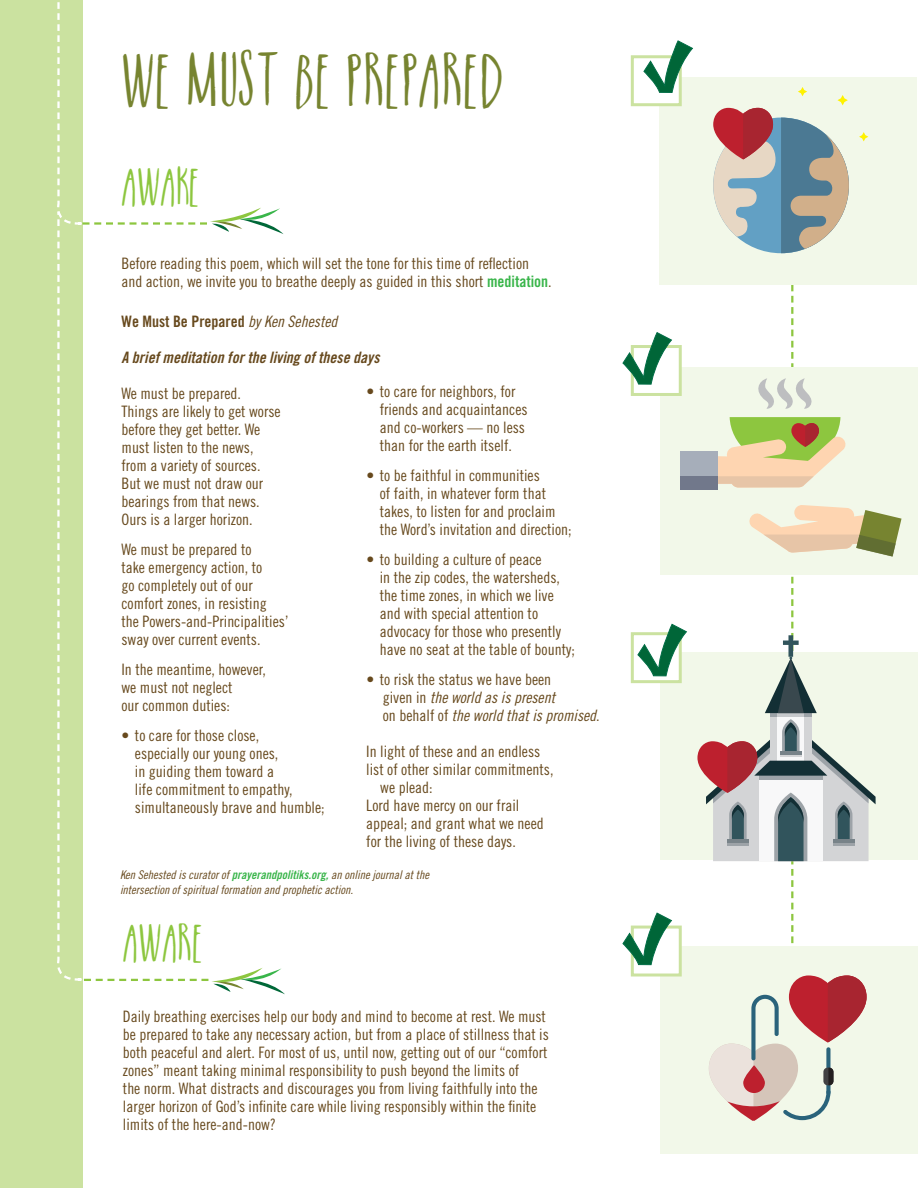
<style>
.page{position:relative;width:918px;height:1188px;background:#fff}
.page>*{position:absolute;margin:0;border:0;box-sizing:border-box;transform-origin:0 0}
.t1{font:42.9px "Supernova";color:#778430}
.t2{font:30px "Supernova";color:#8dc63f}
.t3{font:15.75px/18px "Trade Gothic LT Std Cn 18";color:#67491d}
.t4{font:15.75px/18px "Trade Gothic LT Std Cn 18 Obl";color:#67491d}
.t5{font:15.75px "Trade Gothic LT Std Bd Cn 20 Obl";color:#67491d}
.t6{font:15.75px "Trade Gothic LT Std Bd Cn 20";color:#67491d}
.t7{font:12px/15px "Trade Gothic LT Std Cn 18 Obl";color:#67491d}
.s1{font-family:"Trade Gothic LT Std Bd Cn 20";color:#39b54a}
.s2{font-family:"Trade Gothic LT Std Cn 18 Obl"}
.s3{font-family:"Trade Gothic LT Std Cn 18"}
.s4{font-family:"Trade Gothic LT Std Bd Cn 20 Obl";color:#39b54a}
</style>
<div class="page">
<div style="left:660px;top:652px;width:258px;height:208px;background:#f2f8e9"></div>
<div style="left:661px;top:947px;width:257px;height:207px;background:#f2f8e9"></div>
<div style="left:660px;top:77px;width:257px;height:208px;background:#f2f8e9"></div>
<div style="left:660px;top:367px;width:258px;height:207px;background:#f2f8e9"></div>
<div style="left:0;top:0;width:82px;height:1188px;background:#cbe2a0"></div>
<svg style="left:57px;top:0;width:227px;height:234px"></svg>
<svg style="left:57px;top:209px;width:92px;height:773px"></svg>
<svg style="left:83px;top:968px;width:202px;height:26px"></svg>
<div style="left:631px;top:345px;width:51px;height:51px;background:#fff;border:3px solid #cbe2a0"></div>
<svg style="left:622px;top:333px;width:50px;height:52px"></svg>
<div style="left:631px;top:632px;width:51px;height:51px;background:#fff;border:3px solid #cbe2a0"></div>
<svg style="left:637px;top:624px;width:50px;height:52px"></svg>
<div style="left:631px;top:55px;width:51px;height:51px;background:#fff;border:3px solid #cbe2a0"></div>
<svg style="left:643px;top:41px;width:50px;height:52px"></svg>
<svg style="left:859px;top:132px;width:9px;height:9px"></svg>
<svg style="left:713px;top:87px;width:136px;height:166px"></svg>
<div style="left:680px;top:451px;width:37px;height:39px;background:#a6aeba"></div>
<div style="left:680px;top:476px;width:37px;height:14px;background:#71788b"></div>
<svg style="left:709px;top:975px;width:158px;height:146px"></svg>
<svg style="left:697px;top:285px;width:205px;height:662px"></svg>
<div style="left:631px;top:926px;width:51px;height:51px;background:#fff;border:3px solid #cbe2a0"></div>
<svg style="left:622px;top:913px;width:50px;height:52px"></svg>
<h1 class="t1" style="left:122px;top:51px;width:384px">WE MUST BE PREPARED</h1>
<h2 class="t2" style="left:122px;top:166px;width:80px">AWAKE</h2>
<p class="t3" style="left:122px;top:254px;width:432px">Before reading this poem, which will set the tone for this time of reflection and action, we invite you to breathe deeply as guided in this short <span class="s1">meditation</span>.</p>
<p class="t6" style="left:122px;top:312px;width:218px">We Must Be Prepared <span class="s2">by Ken Sehested</span></p>
<p class="t5" style="left:122px;top:348px;width:259px">A brief meditation for the living of these days</p>
<p class="t3" style="left:122px;top:384px;width:161px">We must be prepared.<br>Things are likely to get worse before they get better. We must listen to the news, from a variety of sources.<br>But we must not draw our bearings from that news.<br>Ours is a larger horizon.</p>
<p class="t3" style="left:122px;top:540px;width:169px">We must be prepared to<br>take emergency action, to<br>go completely out of our comfort zones, in resisting<br>the Powers-and-Principalities’ sway over current events.</p>
<p class="t3" style="left:122px;top:660px;width:146px">In the meantime, however, we must not neglect<br>our common duties:</p>
<p class="t3" style="left:135px;top:726px;width:191px;text-indent:-13px">• to care for those close,<br>especially our young ones,<br>in guiding them toward a<br>life commitment to empathy, simultaneously brave and humble;</p>
<p class="t3" style="left:380px;top:383px;width:149px;text-indent:-13px">• to care for neighbors, for friends and acquaintances and co-workers — no less than for the earth itself.</p>
<p class="t3" style="left:380px;top:467px;width:193px;text-indent:-13px">• to be faithful in communities<br>of faith, in whatever form that takes, to listen for and proclaim the Word’s invitation and direction;</p>
<p class="t3" style="left:380px;top:551px;width:197px;text-indent:-13px">• to building a culture of peace<br>in the zip codes, the watersheds, the time zones, in which we live and with special attention to advocacy for those who presently have no seat at the table of bounty;</p>
<p class="t3" style="left:366px;top:671px;width:186px">• to risk the status we have been</p>
<p class="t4" style="left:383px;top:689px;width:218px"><span class="s3">given in</span> the world as is present<br><span class="s3">on behalf of</span> the world that is promised<span class="s3">.</span></p>
<p class="t3" style="left:366px;top:743px;width:176px">In light of these and an endless</p>
<p class="t3" style="left:366px;top:761px;width:189px">list of other similar commitments,</p>
<p class="t3" style="left:380px;top:779px;width:54px">we plead:</p>
<p class="t3" style="left:366px;top:797px;width:155px">Lord have mercy on our frail</p>
<p class="t3" style="left:366px;top:815px;width:179px">appeal; and grant what we need</p>
<p class="t3" style="left:366px;top:833px;width:151px">for the living of these days.</p>
<p class="t7" style="left:120px;top:868px;width:311px">Ken Sehested is curator of <span class="s4">prayerandpolitiks.org,</span> an online journal at the intersection of spiritual formation and prophetic action.</p>
<h2 class="t2" style="left:123px;top:922px;width:82px">AWARE</h2>
<p class="t3" style="left:123px;top:1007px;width:427px">Daily breathing exercises help our body and mind to become at rest. We must be prepared to take any necessary action, but from a place of stillness that is both peaceful and alert. For most of us, until now, getting out of our “comfort zones” meant taking minimal responsibility to push beyond the limits of<br>the norm. What distracts and discourages you from living faithfully into the larger horizon of God’s infinite care while living responsibly within the finite limits of the here-and-now?</p>
</div>
